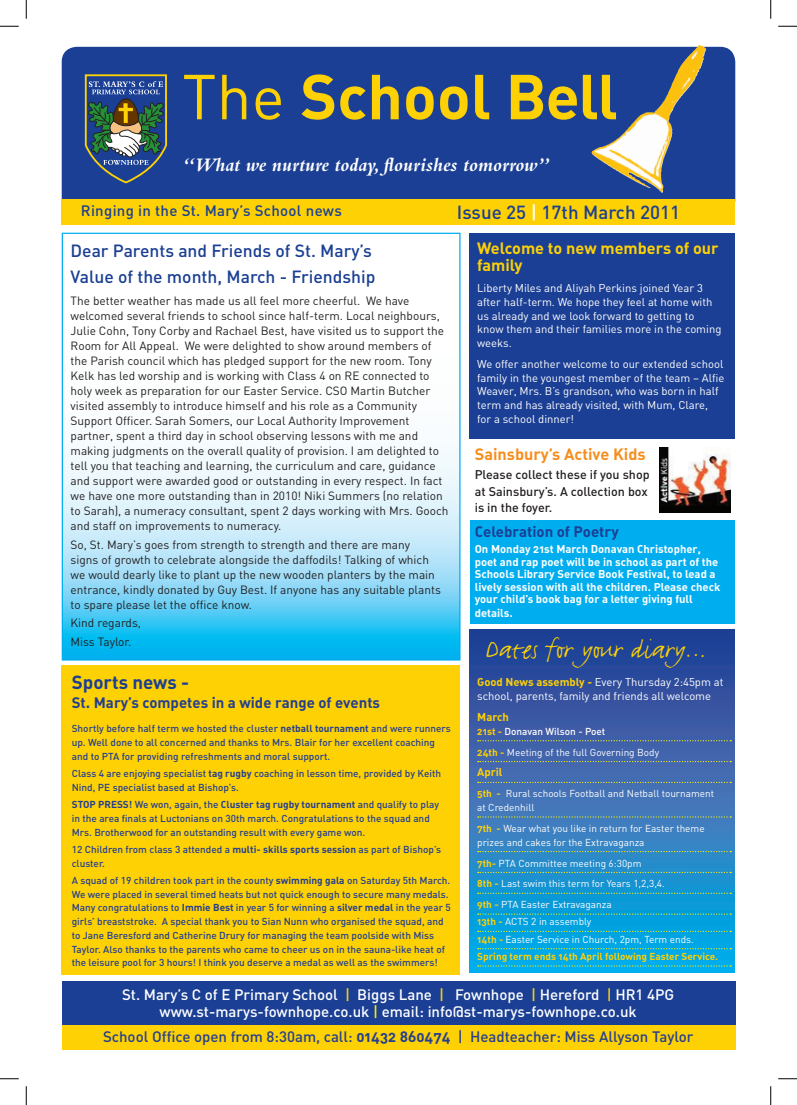
<style>
.page{position:relative;width:797px;height:1105px;background:#fff}
.page>*{position:absolute;margin:0;border:0;box-sizing:border-box;transform-origin:0 0}
.t1{font:62.5px "FFDIN Bold Alternate";color:#fed105}
.t2{font:31.25px "FF Justlefthand";color:#fed105}
.t3{font:italic 700 20px "Bembo";color:#fff}
.t4{font:500 18.75px "FFDIN";color:#1b3f94}
.t5{font:18.75px "FFDIN Bold Alternate";color:#1b3f94}
.t6{font:500 17.5px/25.9px "FFDIN";color:#1b3f94}
.t7{font:16.25px/17.5px "FFDIN Bold Alternate";color:#fed105}
.t8{font:16.25px "FFDIN Bold Alternate";color:#f68e1e}
.t9{font:500 15px/17.5px "FFDIN";color:#fff;text-align:center}
.t10{font:500 15px "FFDIN";color:#253f8e}
.t11{font:15px "FFDIN Bold Alternate";color:#253f8e}
.t12{font:500 15px "FFDIN";letter-spacing:.02em;color:#1b3f94}
.t13{font:15px "FFDIN Bold Alternate";color:#1b3f94}
.t14{font:500 12.5px/16.2px "FFDIN";color:#231f20}
.t15{font:11.88px/15px "FFDIN";color:#231f20}
.t16{font:11.25px/13.8px "FFDIN";color:#fff}
.t17{font:11.25px/12.5px "FFDIN Bold Alternate";color:#fff}
.t18{font:11.25px "FFDIN Bold Alternate";color:#fed105}
.t19{font:500 10px/13.8px "FFDIN";color:#253f8e}
.t20{font:10px/20.9px "FFDIN";color:#fff}
.t21{font:10px "FFDIN Bold Alternate";color:#253f8e}
.t22{font:10px "FFDIN Bold Alternate";color:#fed105}
.s1{font-family:"FFDIN"}
.s2{color:#fff}
.s3{font-family:"FFDIN Bold Alternate";color:#fed105}
.s4{font-weight:500}
.s5{color:#fed105}
.s6{color:#fff101}
.s7{font-family:"FFDIN Bold Alternate";font-weight:400}
.s8{font-family:"FFDIN";font-weight:500}
</style>
<div class="page">
<div style="left:469px;top:234px;width:265px;height:205px;background:#1b3f94"></div>
<div style="left:62px;top:47px;width:673px;height:167px;background:#1b3f94;border-radius:15px"></div>
<svg style="left:64px;top:448px;width:394px;height:211px;background:#9ddff8"></svg>
<svg style="left:84px;top:74px;width:83px;height:110px"></svg>
<div style="left:62px;top:199px;width:673px;height:25px;background:#fed105"></div>
<svg style="left:469px;top:629px;width:266px;height:344px;background:#2874b9"></svg>
<svg style="left:478px;top:740px;width:253px;height:1px"></svg>
<svg style="left:478px;top:761px;width:253px;height:1px"></svg>
<svg style="left:478px;top:782px;width:253px;height:1px"></svg>
<svg style="left:478px;top:816px;width:253px;height:2px"></svg>
<svg style="left:478px;top:851px;width:253px;height:1px"></svg>
<svg style="left:478px;top:872px;width:253px;height:1px"></svg>
<svg style="left:478px;top:893px;width:253px;height:1px"></svg>
<svg style="left:478px;top:913px;width:253px;height:2px"></svg>
<svg style="left:478px;top:931px;width:253px;height:1px"></svg>
<svg style="left:478px;top:948px;width:253px;height:1px"></svg>
<svg style="left:478px;top:965px;width:253px;height:2px"></svg>
<div style="left:62px;top:981px;width:673px;height:44px;background:#1b3f94"></div>
<div style="left:62px;top:1025px;width:673px;height:25px;background:#fed105"></div>
<img style="left:625px;top:45px;width:74px;height:86px">
<div style="left:469px;top:521px;width:265px;height:103px;background:#00aeef"></div>
<div style="left:61px;top:666px;width:398px;height:309px;background:#fed105"></div>
<hr style="left:480px;top:26px;width:266px;height:1px;background:#fecb29">
<img style="left:659px;top:448px;width:71px;height:65px">
<svg style="left:0;top:25px;width:19px;height:2px"></svg>
<svg style="left:778px;top:25px;width:19px;height:2px"></svg>
<svg style="left:0;top:1078px;width:19px;height:1px"></svg>
<svg style="left:778px;top:1078px;width:19px;height:1px"></svg>
<svg style="left:25px;top:0;width:2px;height:19px"></svg>
<svg style="left:25px;top:1086px;width:2px;height:19px"></svg>
<svg style="left:770px;top:0;width:1px;height:19px"></svg>
<svg style="left:770px;top:1086px;width:1px;height:19px"></svg>
<h1 class="t1" style="left:182px;top:56px;width:437px"><span class="s1">The</span> School Bell</h1>
<h3 class="t3" style="left:182px;top:153px;width:369px">“What we nurture today, flourishes tomorrow”</h3>
<p class="t12" style="left:81px;top:201px;width:262px">Ringing in the St. Mary’s School news</p>
<h3 class="t4" style="left:457px;top:200px;width:225px">Issue 25 <span class="s2">|</span> 17th March 2011</h3>
<h3 class="t7" style="left:477px;top:239px;width:243px">Welcome to new members of our family</h3>
<p class="t16" style="left:477px;top:281px;width:246px">Liberty Miles and Aliyah Perkins joined Year 3 after half-term. We hope they feel at home with us already and we look forward to getting to know them and their families more in the coming weeks.</p>
<p class="t16" style="left:477px;top:357px;width:249px">We offer another welcome to our extended school family in the youngest member of the team – Alfie Weaver, Mrs. B’s grandson, who was born in half term and has already visited, with Mum, Clare, for a school dinner!</p>
<h3 class="t6" style="left:71px;top:238px;width:306px">Dear Parents and Friends of St. Mary’s<br>Value of the month, March - Friendship</h3>
<p class="t15" style="left:71px;top:293px;width:379px">The better weather has made us all feel more cheerful. We have welcomed several friends to school since half-term. Local neighbours, Julie Cohn, Tony Corby and Rachael Best, have visited us to support the Room for All Appeal. We were delighted to show around members of the Parish council which has pledged support for the new room. Tony Kelk has led worship and is working with Class 4 on RE connected to holy week as preparation for our Easter Service. CSO Martin Butcher visited assembly to introduce himself and his role as a Community Support Officer. Sarah Somers, our Local Authority Improvement partner, spent a third day in school observing lessons with me and making judgments on the overall quality of provision. I am delighted to tell you that teaching and learning, the curriculum and care, guidance and support were awarded good or outstanding in every respect. In fact we have one more outstanding than in 2010! Niki Summers (no relation to Sarah), a numeracy consultant, spent 2 days working with Mrs. Gooch and staff on improvements to numeracy.</p>
<p class="t15" style="left:71px;top:537px;width:372px">So, St. Mary’s goes from strength to strength and there are many signs of growth to celebrate alongside the daffodils! Talking of which we would dearly like to plant up the new wooden planters by the main entrance, kindly donated by Guy Best. If anyone has any suitable plants to spare please let the office know.</p>
<p class="t15" style="left:71px;top:614px;width:72px;line-height:18.5px">Kind regards,<br>Miss Taylor.</p>
<h3 class="t8" style="left:475px;top:443px;width:172px">Sainsbury’s Active Kids</h3>
<p class="t14" style="left:475px;top:466px;width:176px">Please collect these if you shop at Sainsbury’s. A collection box is in the foyer.</p>
<p class="t13" style="left:474px;top:522px;width:145px">Celebration of Poetry</p>
<p class="t17" style="left:474px;top:543px;width:247px">On Monday 21st March Donavan Christopher, poet and rap poet will be in school as part of the Schools Library Service Book Festival, to lead a lively session with all the children. Please check your child’s book bag for a letter giving full</p>
<p class="t17" style="left:474px;top:606px;width:40px">details.</p>
<h2 class="t2" style="left:486px;top:629px;width:222px">Dates for your diary…</h2>
<p class="t16" style="left:477px;top:675px;width:248px"><span class="s3">Good News assembly -</span> Every Thursday 2:45pm at school, parents, family and friends all welcome</p>
<p class="t18" style="left:477px;top:710px;width:33px">March</p>
<p class="t20" style="left:477px;top:721px;width:183px"><span class="s3">21st -</span> <span class="s4">Donavan Wilson - Poet<br></span><span class="s3">24th -</span> Meeting of the full Governing Body</p>
<p class="t18" style="left:477px;top:765px;width:27px">April</p>
<p class="t20" style="left:477px;top:787px;width:238px;line-height:13.8px"><span class="s3">5th -</span> Rural schools Football and Netball tournament at Credenhill</p>
<p class="t20" style="left:477px;top:821px;width:229px;line-height:13.8px"><span class="s3">7th -</span> Wear what you like in return for Easter theme prizes and cakes for the Extravaganza</p>
<p class="t20" style="left:477px;top:852px;width:189px"><span class="s3">7th-</span> PTA Committee meeting 6:30pm<br><span class="s3">8th -</span> Last swim this term for Years 1,2,3,4.<br><span class="s3">9th -</span> PTA Easter Extravaganza</p>
<p class="t20" style="left:477px;top:913px;width:218px;line-height:17.2px"><span class="s3">13th -</span> ACTS 2 in assembly<br><span class="s3">14th -</span> Easter Service in Church, 2pm, Term ends.</p>
<p class="t22" style="left:477px;top:950px;width:242px">Spring term ends 14th April following Easter Service.</p>
<p class="t9" style="left:122px;top:985px;width:553px">St. Mary’s C of E Primary School <span class="s5">|</span> Biggs Lane <span class="s5">|</span> Fownhope <span class="s5">|</span> Hereford <span class="s5">|</span> HR1 4PG www.st-marys-fownhope.co.uk <span class="s6">|</span> email: info@st-marys-fownhope.co.uk</p>
<p class="t10" style="left:103px;top:1027px;width:592px">School Office open from 8:30am, call: <span class="s7">01432 860474</span> | Headteacher: Miss Allyson Taylor</p>
<h3 class="t5" style="left:72px;top:670px;width:119px">Sports news -</h3>
<p class="t11" style="left:72px;top:692px;width:310px">St. Mary’s competes in a wide range of events</p>
<p class="t19" style="left:72px;top:721px;width:380px">Shortly before half term we hosted the cluster <span class="s7">netball tournament</span> and were runners up. Well done to all concerned and thanks to Mrs. Blair for her excellent coaching and to PTA for providing refreshments and moral support.</p>
<p class="t19" style="left:72px;top:766px;width:371px">Class 4 are enjoying specialist <span class="s7">tag rugby</span> coaching in lesson time, provided by Keith<br>Nind, PE specialist based at Bishop’s.</p>
<p class="t21" style="left:72px;top:798px;width:369px">Stop press ! <span class="s8">We won, again, the</span> Cluster tag rugby tournament <span class="s8">and qualify to play</span></p>
<p class="t19" style="left:72px;top:811px;width:359px">in the area finals at Luctonians on 30th march. Congratulations to the squad and<br>Mrs. Brotherwood for an outstanding result with every game won.</p>
<p class="t19" style="left:72px;top:842px;width:371px">12 Children from class 3 attended a <span class="s7">multi- skills sports session</span> as part of Bishop’s cluster.</p>
<p class="t19" style="left:72px;top:873px;width:380px">A squad of 19 children took part in the county <span class="s7">swimming gala</span> on Saturday 5th March.<br>We were placed in several timed heats but not quick enough to secure many medals.<br>Many congratulations to <span class="s7">Immie Best</span> in year 5 for winning a <span class="s7">silver medal</span> in the year 5 girls’ breaststroke. A special thank you to Sian Nunn who organised the squad, and to Jane Beresford and Catherine Drury for managing the team poolside with Miss Taylor. Also thanks to the parents who came to cheer us on in the sauna-like heat of the leisure pool for 3 hours! I think you deserve a medal as well as the swimmers!</p>
</div>
